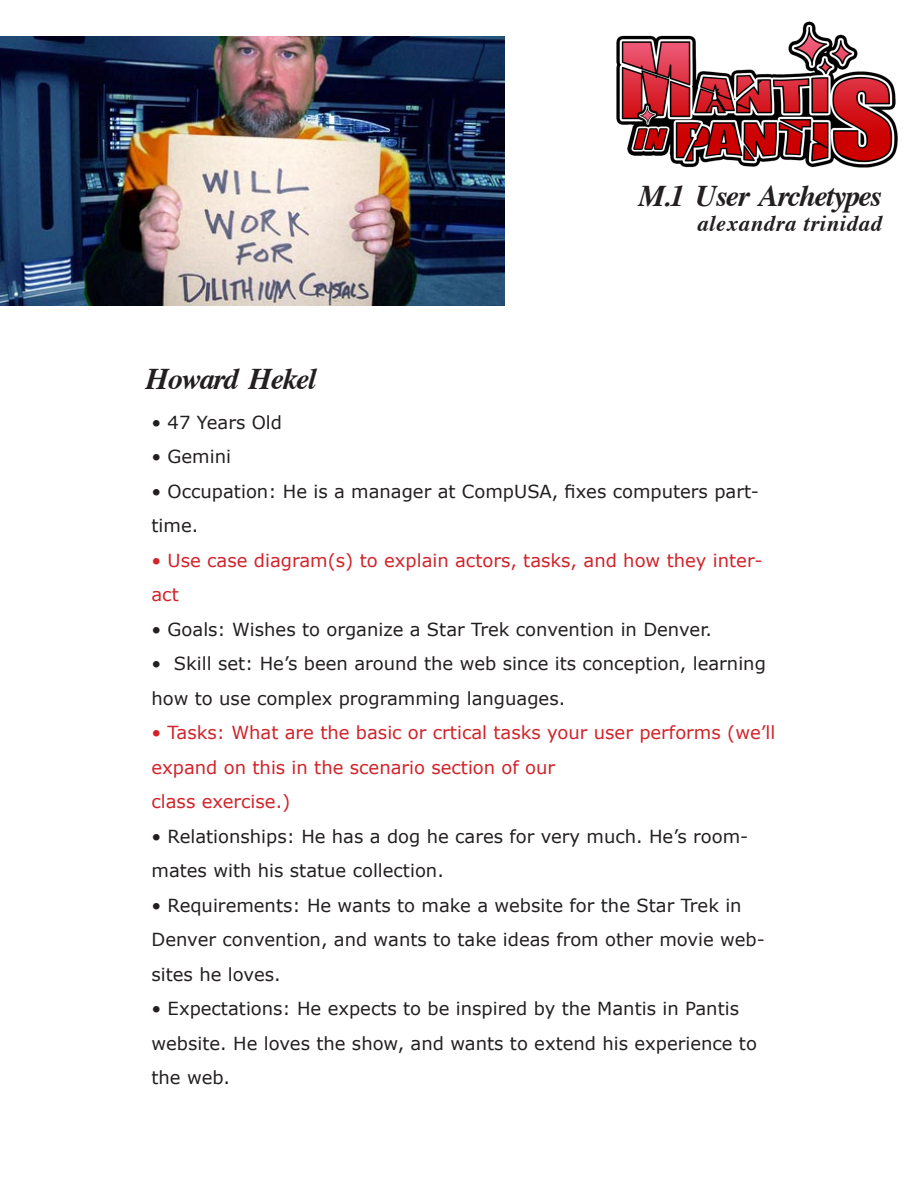
<style>
.page{position:relative;width:918px;height:1188px;background:#fff}
.page>*{position:absolute;margin:0;border:0;box-sizing:border-box;transform-origin:0 0}
.t1{font:italic 700 30px "Times";letter-spacing:-.05em;color:#231f20}
.t2{font:italic 700 22.5px "Times";letter-spacing:.03em;color:#231f20}
.t3{font:18px/34.5px "Verdana";color:#231f20}
.t4{font:18px/34.5px "Verdana";color:#d1232a}
</style>
<div class="page">
<img style="left:616px;top:21px;width:282px;height:147px">
<img style="left:0;top:36px;width:505px;height:270px">
<p class="t1" style="left:146px;top:351px;width:172px">Howard Hekel</p>
<h1 class="t1" style="left:639px;top:168px;width:245px">M.1 User Archetypes</h1>
<p class="t2" style="left:697px;top:203px;width:186px">alexandra trinidad</p>
<p class="t3" style="left:152px;top:405px;width:132px">• 47 Years Old</p>
<p class="t3" style="left:152px;top:439px;width:81px">• Gemini</p>
<p class="t3" style="left:152px;top:474px;width:609px">• Occupation: He is a manager at CompUSA, fixes computers part&shy;time.</p>
<p class="t4" style="left:152px;top:543px;width:613px">• Use case diagram(s) to explain actors, tasks, and how they inter&shy;act</p>
<p class="t3" style="left:152px;top:612px;width:562px">• Goals: Wishes to organize a Star Trek convention in Denver.</p>
<p class="t3" style="left:152px;top:646px;width:616px">• Skill set: He’s been around the web since its conception, learning how to use complex programming languages.</p>
<p class="t4" style="left:152px;top:715px;width:626px">• Tasks: What are the basic or crtical tasks your user performs (we’ll expand on this in the scenario section of our</p>
<p class="t4" style="left:152px;top:784px;width:140px">class exercise.)</p>
<p class="t3" style="left:152px;top:819px;width:598px">• Relationships: He has a dog he cares for very much. He’s room&shy;mates with his statue collection.</p>
<p class="t3" style="left:152px;top:888px;width:615px">• Requirements: He wants to make a website for the Star Trek in<br>Denver convention, and wants to take ideas from other movie web&shy;sites he loves.</p>
<p class="t3" style="left:152px;top:991px;width:607px">• Expectations: He expects to be inspired by the Mantis in Pantis website. He loves the show, and wants to extend his experience to the web.</p>
</div>
